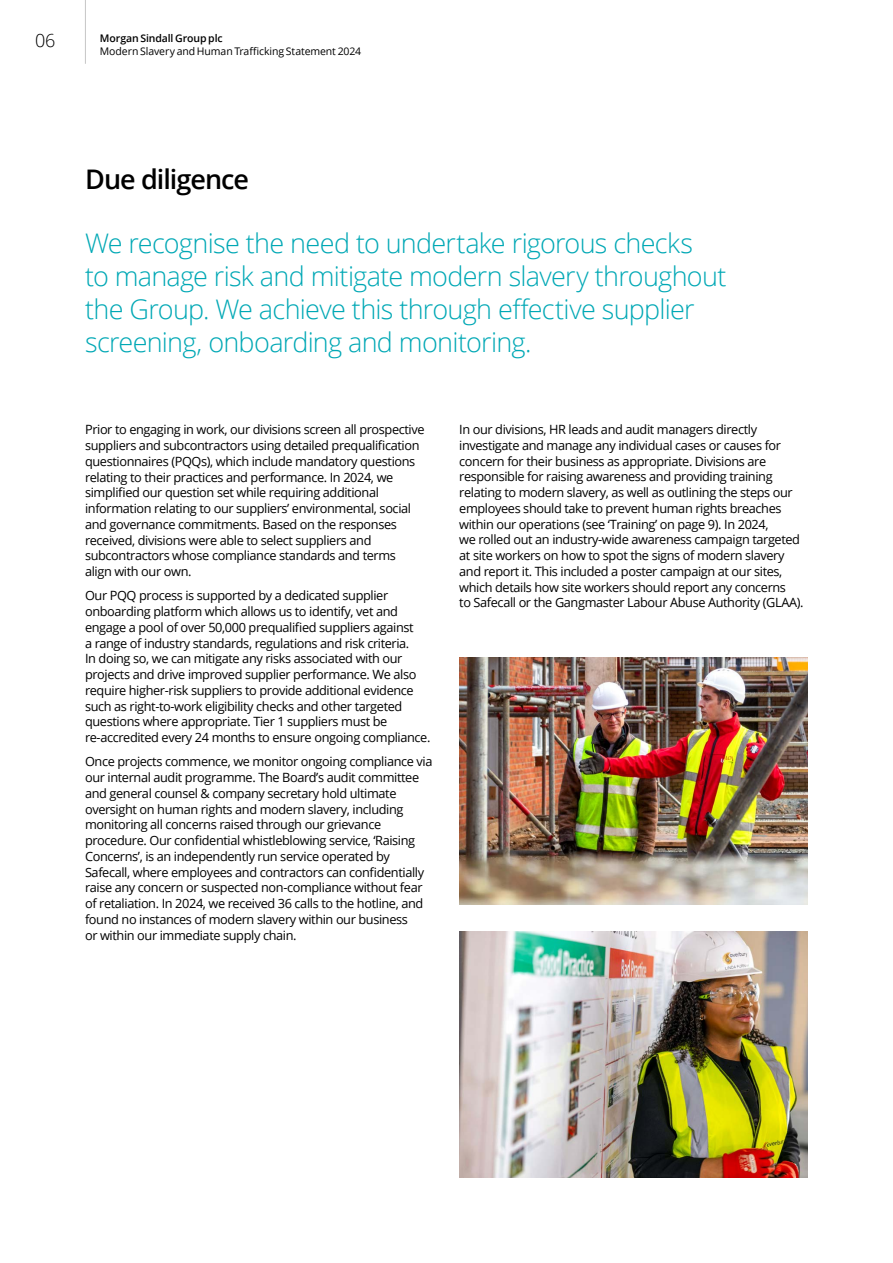
<style>
.page{position:relative;width:893px;height:1263px;background:#fff}
.page>*{position:absolute;margin:0;border:0;box-sizing:border-box;transform-origin:0 0}
.t1{font:300 27px/33px "Open Sans";letter-spacing:-.025em;color:#00a8b5}
.t2{font:600 27px "Open Sans";letter-spacing:-.035em;color:#000}
.t3{font:300 18px "Open Sans";color:#000}
.t4{font:12.75px/15.8px "Open Sans";letter-spacing:-.03em;color:#000}
.t5{font:10.5px "Open Sans";letter-spacing:-.01em;color:#000}
.t6{font:600 10.5px "Open Sans";letter-spacing:-.01em;color:#000}
</style>
<div class="page">
<img style="left:459px;top:658px;width:349px;height:247px">
<img style="left:459px;top:931px;width:349px;height:247px">
<hr style="left:85px;top:0;width:1px;height:64px;background:#c6c6c6">
<h2 class="t3" style="left:35px;top:28px;width:22px">06</h2>
<p class="t6" style="left:100px;top:30px;width:124px">Morgan Sindall Group plc</p>
<p class="t5" style="left:100px;top:44px;width:263px">Modern Slavery and Human Trafficking Statement 2024</p>
<h1 class="t2" style="left:85px;top:161px;width:166px">Due diligence</h1>
<h1 class="t1" style="left:85px;top:226px;width:643px">We recognise the need to undertake rigorous checks<br>to manage risk and mitigate modern slavery throughout the Group. We achieve this through effective supplier screening, onboarding and monitoring.</h1>
<p class="t4" style="left:85px;top:421px;width:341px">Prior to engaging in work, our divisions screen all prospective suppliers and subcontractors using detailed prequalification questionnaires (PQQs), which include mandatory questions relating to their practices and performance. In 2024, we simplified our question set while requiring additional information relating to our suppliers’ environmental, social and governance commitments. Based on the responses received, divisions were able to select suppliers and subcontractors whose compliance standards and terms align with our own.</p>
<p class="t4" style="left:85px;top:587px;width:347px">Our PQQ process is supported by a dedicated supplier onboarding platform which allows us to identify, vet and engage a pool of over 50,000 prequalified suppliers against<br>a range of industry standards, regulations and risk criteria.<br>In doing so, we can mitigate any risks associated with our projects and drive improved supplier performance. We also require higher-risk suppliers to provide additional evidence such as right-to-work eligibility checks and other targeted questions where appropriate. Tier 1 suppliers must be re-accredited every 24 months to ensure ongoing compliance.</p>
<p class="t4" style="left:85px;top:753px;width:349px">Once projects commence, we monitor ongoing compliance via our internal audit programme. The Board’s audit committee and general counsel &amp; company secretary hold ultimate oversight on human rights and modern slavery, including monitoring all concerns raised through our grievance procedure. Our confidential whistleblowing service, ‘Raising Concerns’, is an independently run service operated by Safecall, where employees and contractors can confidentially raise any concern or suspected non-compliance without fear of retaliation. In 2024, we received 36 calls to the hotline, and found no instances of modern slavery within our business<br>or within our immediate supply chain.</p>
<p class="t4" style="left:459px;top:421px;width:346px">In our divisions, HR leads and audit managers directly investigate and manage any individual cases or causes for concern for their business as appropriate. Divisions are responsible for raising awareness and providing training relating to modern slavery, as well as outlining the steps our employees should take to prevent human rights breaches within our operations (see ‘Training’ on page 9). In 2024,<br>we rolled out an industry-wide awareness campaign targeted at site workers on how to spot the signs of modern slavery and report it. This included a poster campaign at our sites, which details how site workers should report any concerns<br>to Safecall or the Gangmaster Labour Abuse Authority (GLAA).</p>
</div>
